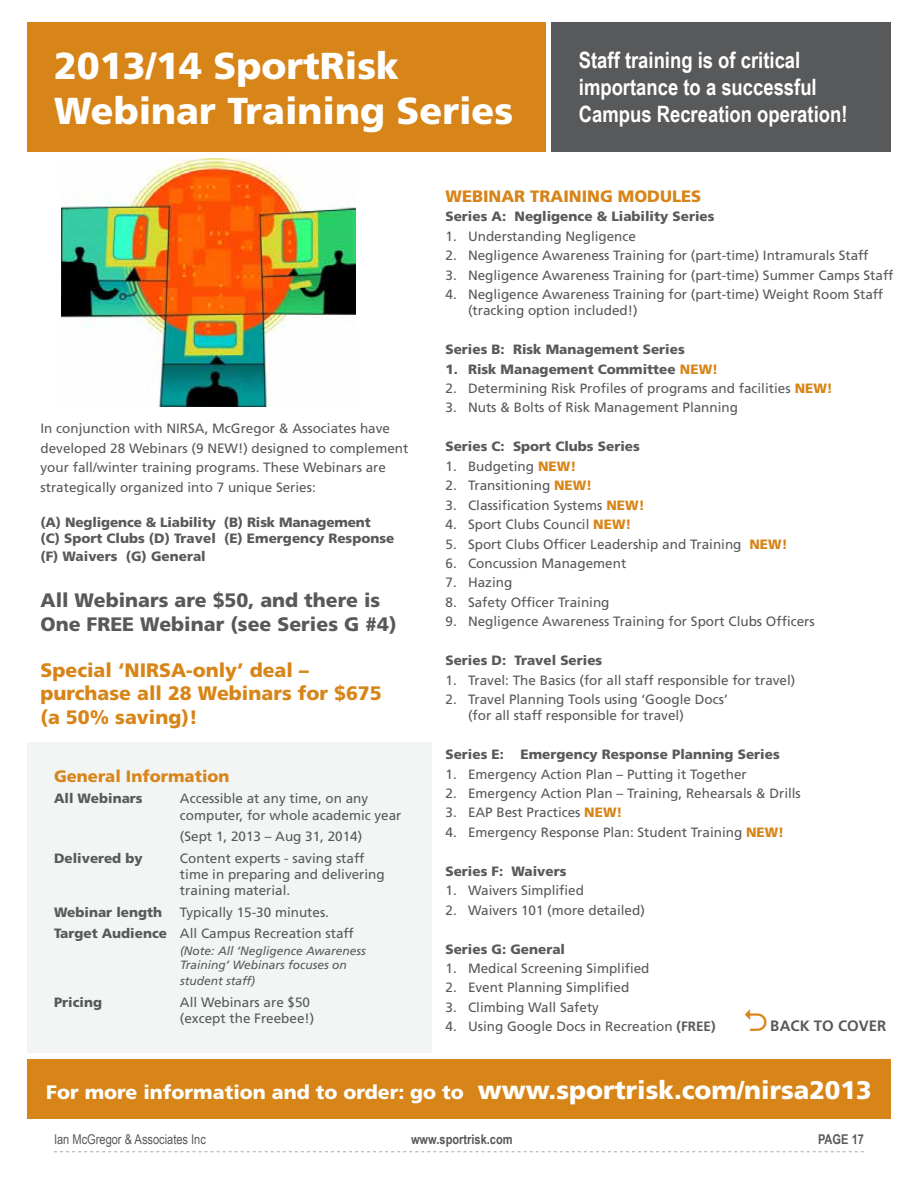
<style>
.page{position:relative;width:918px;height:1188px;background:#fff}
.page>*{position:absolute;margin:0;border:0;box-sizing:border-box;transform-origin:0 0}
.t1{font:900 37.5px/45px "Frutiger";color:#fff}
.t2{font:700 22.5px/27px "Arial Narrow";color:#fff}
.t3{font:900 19.5px/23.4px "Frutiger";color:#d78518}
.t4{font:900 19.5px "Frutiger";color:#fff}
.t5{font:900 19.5px/23.4px "Frutiger";color:#58595b}
.t6{font:900 16.5px "Frutiger";color:#d78518}
.t7{font:700 15px "Frutiger";color:#58595b}
.t8{font:13.5px/16.2px "Frutiger";color:#58595b}
.t9{font:900 13.5px/16.2px "Frutiger";color:#58595b}
.t10{font:13.5px "Arial Narrow";color:#58595b}
.t11{font:700 13.5px "Arial Narrow";color:#58595b}
.t12{font:italic 12px/14.4px "Frutiger";color:#58595b}
.s1{font-weight:900}
.s2{color:#d78518}
.s3{font-weight:900;color:#d78518}
.s4{font-weight:700}
.s5{font-size:25.5px}
</style>
<div class="page">
<svg style="left:54px;top:1151px;width:810px;height:1px"></svg>
<img style="left:62px;top:159px;width:294px;height:247px">
<div style="left:552px;top:22px;width:339px;height:130px;background:#58595b"></div>
<div style="left:27px;top:1059px;width:864px;height:60px;background:#d78518"></div>
<div style="left:27px;top:22px;width:518px;height:130px;background:#d78518"></div>
<div style="left:27px;top:742px;width:405px;height:311px;background:#f3f4f4"></div>
<h1 class="t1" style="left:54px;top:43px;width:461px">2013/14 SportRisk<br>Webinar Training Series</h1>
<h2 class="t2" style="left:579px;top:46px;width:270px">Staff training is of critical importance to a successful<br>Campus Recreation operation!</h2>
<p class="t8" style="left:40px;top:418px;width:369px;line-height:19.5px">In conjunction with NIRSA, McGregor &amp; Associates have developed 28 Webinars (9 NEW!) designed to complement your fall/winter training programs. These Webinars are strategically organized into 7 unique Series:</p>
<p class="t9" style="left:40px;top:514px;width:355px">(A) Negligence &amp; Liability (B) Risk Management<br>(C) Sport Clubs (D) Travel (E) Emergency Response</p>
<p class="t9" style="left:40px;top:548px;width:167px">(F) Waivers (G) General</p>
<h3 class="t5" style="left:40px;top:589px;width:341px">All Webinars are $50, and there is<br>One Free</h3>
<h3 class="t5" style="left:140px;top:612px;width:258px">Webinar (see Series G #4)</h3>
<h3 class="t3" style="left:40px;top:658px;width:343px">Special ‘NIRSA-only’ deal – purchase all 28 Webinars for $675 (a 50% saving)!</h3>
<p class="t6" style="left:54px;top:766px;width:177px">General Information</p>
<p class="t9" style="left:54px;top:790px;width:90px">All Webinars</p>
<p class="t8" style="left:180px;top:790px;width:223px">Accessible at any time, on any computer, for whole academic year</p>
<p class="t8" style="left:180px;top:828px;width:184px">(Sept 1, 2013 – Aug 31, 2014)</p>
<p class="t9" style="left:54px;top:850px;width:90px">Delivered by</p>
<p class="t8" style="left:180px;top:850px;width:206px">Content experts - saving staff time in preparing and delivering training material.</p>
<p class="t9" style="left:54px;top:904px;width:110px">Webinar length</p>
<p class="t8" style="left:54px;top:901px;width:301px;line-height:21.6px;text-indent:126px">Typically 15-30 minutes.<br><span class="s1">Target Audience</span> All Campus Recreation staff</p>
<p class="t12" style="left:180px;top:943px;width:187px">(Note: All ‘Negligence Awareness<br>Training’ Webinars focuses on</p>
<p class="t12" style="left:180px;top:974px;width:77px">student staff)</p>
<p class="t9" style="left:54px;top:994px;width:50px">Pricing</p>
<p class="t8" style="left:180px;top:994px;width:136px">All Webinars are $50 (except the Freebee!)</p>
<p class="t6" style="left:446px;top:186px;width:257px">WEBINAR TRAINING MODULES</p>
<p class="t9" style="left:446px;top:208px;width:271px">Series A: Negligence &amp; Liability Series</p>
<p class="t8" style="left:446px;top:228px;width:192px">1. Understanding Negligence</p>
<p class="t8" style="left:446px;top:247px;width:425px">2. Negligence Awareness Training for (part-time) Intramurals Staff</p>
<p class="t8" style="left:446px;top:267px;width:449px">3. Negligence Awareness Training for (part-time) Summer Camps Staff</p>
<p class="t8" style="left:468px;top:286px;width:417px;text-indent:-23px">4. Negligence Awareness Training for (part-time) Weight Room Staff (tracking option included!)</p>
<p class="t9" style="left:446px;top:341px;width:241px">Series B: Risk Management Series</p>
<p class="t9" style="left:446px;top:361px;width:274px">1. Risk Management Committee <span class="s2">NEW!</span></p>
<p class="t8" style="left:446px;top:380px;width:389px">2. Determining Risk Profiles of programs and facilities <span class="s3">NEW!</span></p>
<p class="t8" style="left:446px;top:400px;width:294px">3. Nuts &amp; Bolts of Risk Management Planning</p>
<p class="t9" style="left:446px;top:438px;width:196px">Series C: Sport Clubs Series</p>
<p class="t8" style="left:446px;top:458px;width:132px">1. Budgeting <span class="s3">NEW!</span></p>
<p class="t8" style="left:446px;top:477px;width:148px">2. Transitioning <span class="s3">NEW!</span></p>
<p class="t8" style="left:446px;top:497px;width:201px">3. Classification Systems <span class="s3">NEW!</span></p>
<p class="t8" style="left:446px;top:516px;width:188px">4. Sport Clubs Council <span class="s3">NEW!</span></p>
<p class="t8" style="left:446px;top:536px;width:344px">5. Sport Clubs Officer Leadership and Training <span class="s3">NEW!</span></p>
<p class="t8" style="left:446px;top:555px;width:182px">6. Concussion Management</p>
<p class="t8" style="left:446px;top:574px;width:68px">7. Hazing</p>
<p class="t8" style="left:446px;top:594px;width:166px">8. Safety Officer Training</p>
<p class="t8" style="left:446px;top:613px;width:371px">9. Negligence Awareness Training for Sport Clubs Officers</p>
<p class="t9" style="left:446px;top:652px;width:158px">Series D: Travel Series</p>
<p class="t8" style="left:446px;top:672px;width:351px">1. Travel: The Basics (for all staff responsible for travel)</p>
<p class="t8" style="left:468px;top:691px;width:261px;text-indent:-23px">2. Travel Planning Tools using ‘Google Docs’ (for all staff responsible for travel)</p>
<p class="t9" style="left:446px;top:746px;width:336px">Series E: Emergency Response Planning Series</p>
<p class="t8" style="left:446px;top:766px;width:303px">1. Emergency Action Plan – Putting it Together</p>
<p class="t8" style="left:446px;top:785px;width:357px">2. Emergency Action Plan – Training, Rehearsals &amp; Drills</p>
<p class="t8" style="left:446px;top:805px;width:179px">3. EAP Best Practices <span class="s3">NEW!</span></p>
<p class="t8" style="left:446px;top:824px;width:340px">4. Emergency Response Plan: Student Training <span class="s3">NEW!</span></p>
<p class="t9" style="left:446px;top:863px;width:123px">Series F: Waivers</p>
<p class="t8" style="left:446px;top:882px;width:140px">1. Waivers Simplified</p>
<p class="t8" style="left:446px;top:902px;width:201px">2. Waivers 101 (more detailed)</p>
<p class="t9" style="left:446px;top:940px;width:121px">Series G: General</p>
<p class="t8" style="left:446px;top:960px;width:206px">1. Medical Screening Simplified</p>
<p class="t8" style="left:446px;top:979px;width:185px">2. Event Planning Simplified</p>
<p class="t8" style="left:446px;top:999px;width:155px">3. Climbing Wall Safety</p>
<p class="t8" style="left:446px;top:1018px;width:272px">4. Using Google Docs in Recreation <span class="s4">(FREE)</span></p>
<p class="t7" style="left:742px;top:1017px;width:136px"><span class="s2">□</span>BACK TO COVER</p>
<h3 class="t4" style="left:46px;top:1080px;width:827px">For more information and to order: go to <span class="s5">www.sportrisk.com/nirsa2013</span></h3>
<p class="t10" style="left:54px;top:1129px;width:153px">Ian McGregor &amp; Associates Inc</p>
<p class="t11" style="left:411px;top:1129px;width:103px">www.sportrisk.com</p>
<p class="t11" style="left:818px;top:1129px;width:47px">PAGE 17</p>
</div>
